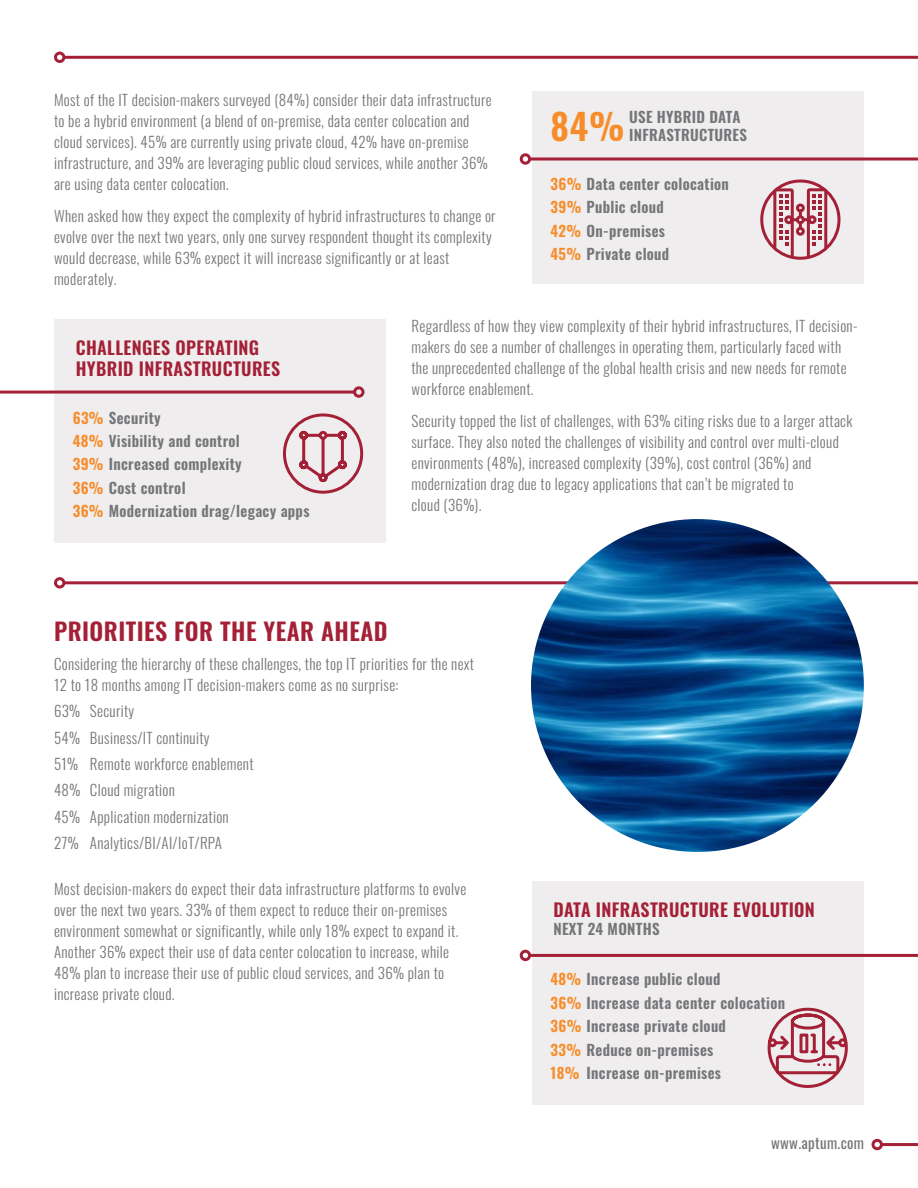
<style>
.page{position:relative;width:918px;height:1188px;background:#fff}
.page>*{position:absolute;margin:0;border:0;box-sizing:border-box;transform-origin:0 0}
.t1{font:600 36px "Oswald";color:#f78d2a}
.t2{font:600 24px "Oswald";letter-spacing:.02em;color:#a42036}
.t3{font:600 18px/21px "Oswald";letter-spacing:.02em;color:#a42036}
.t4{font:300 15px/21px "Oswald";letter-spacing:.02em;color:#757679}
.t5{font:600 15px/23.4px "Oswald";letter-spacing:.02em;color:#757679}
.t6{font:15px "Oswald";letter-spacing:.02em;color:#757679}
.s1{color:#f78d2a}
</style>
<div class="page">
<hr style="left:875px;top:1143px;width:43px;height:3px;background:#a42036">
<div style="left:873px;top:1140px;width:8px;height:9px;background:#fff;border-radius:50%"></div>
<div style="left:872px;top:1139px;width:11px;height:11px;border:3px solid #a42036;border-radius:50%"></div>
<div style="left:532px;top:91px;width:332px;height:193px;background:#efeded"></div>
<div style="left:55px;top:319px;width:331px;height:223px;background:#efeded"></div>
<hr style="left:530px;top:158px;width:388px;height:2px;background:#a42036">
<div style="left:520px;top:153px;width:11px;height:12px;border:3px solid #a42036;border-radius:50%"></div>
<hr style="left:0;top:391px;width:354px;height:3px;background:#a42036">
<div style="left:353px;top:386px;width:11px;height:12px;border:3px solid #a42036;border-radius:50%"></div>
<hr style="left:64px;top:581px;width:854px;height:3px;background:#a42036">
<div style="left:54px;top:577px;width:11px;height:12px;border:3px solid #a42036;border-radius:50%"></div>
<hr style="left:64px;top:56px;width:854px;height:3px;background:#a42036">
<div style="left:54px;top:52px;width:11px;height:11px;border:3px solid #a42036;border-radius:50%"></div>
<div style="left:760px;top:180px;width:80px;height:80px;border:3px solid #a42036;border-radius:50%"></div>
<svg style="left:773px;top:188px;width:54px;height:70px"></svg>
<svg style="left:283px;top:413px;width:81px;height:81px"></svg>
<img style="left:531px;top:519px;width:333px;height:333px;border-radius:166px">
<div style="left:532px;top:881px;width:332px;height:223px;background:#efeded"></div>
<svg style="left:767px;top:1007px;width:81px;height:81px"></svg>
<div style="left:776px;top:1055px;width:63px;height:19px;border:3px solid #a42036;border-radius:2px"></div>
<hr style="left:530px;top:954px;width:388px;height:3px;background:#a42036">
<div style="left:520px;top:950px;width:11px;height:11px;border:3px solid #a42036;border-radius:50%"></div>
<p class="t4" style="left:54px;top:88px;width:439px">Most of the IT decision-makers surveyed (84%) consider their data infrastructure to be a hybrid environment (a blend of on-premise, data center colocation and cloud services). 45% are currently using private cloud, 42% have on-premise infrastructure, and 39% are leveraging public cloud services, while another 36% are using data center colocation.</p>
<p class="t4" style="left:54px;top:204px;width:443px">When asked how they expect the complexity of hybrid infrastructures to change or evolve over the next two years, only one survey respondent thought its complexity would decrease, while 63% expect it will increase significantly or at least moderately.</p>
<p class="t4" style="left:411px;top:314px;width:448px">Regardless of how they view complexity of their hybrid infrastructures, IT decision&shy;makers do see a number of challenges in operating them, particularly faced with the unprecedented challenge of the global health crisis and new needs for remote workforce enablement.</p>
<p class="t4" style="left:411px;top:408px;width:442px">Security topped the list of challenges, with 63% citing risks due to a larger attack surface. They also noted the challenges of visibility and control over multi-cloud environments (48%), increased complexity (39%), cost control (36%) and modernization drag due to legacy applications that can’t be migrated to<br>cloud (36%).</p>
<p class="t5" style="left:629px;top:109px;width:119px;line-height:18px">USE HYBRID DATA<br>INFRASTRUCTURES</p>
<h1 class="t1" style="left:551px;top:108px;width:75px">84%</h1>
<p class="t5" style="left:551px;top:173px;width:180px"><span class="s1">36%</span> Data center colocation<br><span class="s1">39%</span> Public cloud<br><span class="s1">42%</span> On-premises<br><span class="s1">45%</span> Private cloud</p>
<p class="t3" style="left:76px;top:338px;width:206px">CHALLENGES OPERATING<br>HYBRID INFRASTRUCTURES</p>
<p class="t5" style="left:73px;top:407px;width:238px"><span class="s1">63%</span> Security<br><span class="s1">48%</span> Visibility and control<br><span class="s1">39%</span> Increased complexity<br><span class="s1">36%</span> Cost control<br><span class="s1">36%</span> Modernization drag/legacy apps</p>
<h2 class="t2" style="left:54px;top:619px;width:335px">PRIORITIES FOR THE YEAR AHEAD</h2>
<p class="t4" style="left:54px;top:652px;width:422px">Considering the hierarchy of these challenges, the top IT priorities for the next<br>12 to 18 months among IT decision-makers come as no surprise:</p>
<p class="t4" style="left:54px;top:696px;width:201px;line-height:26.4px">63% Security<br>54% Business/IT continuity<br>51% Remote workforce enablement<br>48% Cloud migration<br>45% Application modernization<br>27% Analytics/BI/AI/IoT/RPA</p>
<p class="t4" style="left:54px;top:877px;width:414px">Most decision-makers do expect their data infrastructure platforms to evolve over the next two years. 33% of them expect to reduce their on-premises environment somewhat or significantly, while only 18% expect to expand it.<br>Another 36% expect their use of data center colocation to increase, while 48% plan to increase their use of public cloud services, and 36% plan to increase private cloud.</p>
<p class="t3" style="left:554px;top:900px;width:263px">DATA INFRASTRUCTURE EVOLUTION</p>
<p class="t5" style="left:554px;top:918px;width:108px">NEXT 24 MONTHS</p>
<p class="t5" style="left:551px;top:969px;width:236px"><span class="s1">48%</span> Increase public cloud<br><span class="s1">36%</span> Increase data center colocation<br><span class="s1">36%</span> Increase private cloud<br><span class="s1">33%</span> Reduce on-premises<br><span class="s1">18%</span> Increase on-premises</p>
<p class="t6" style="left:771px;top:1129px;width:94px">www.aptum.com</p>
</div>
